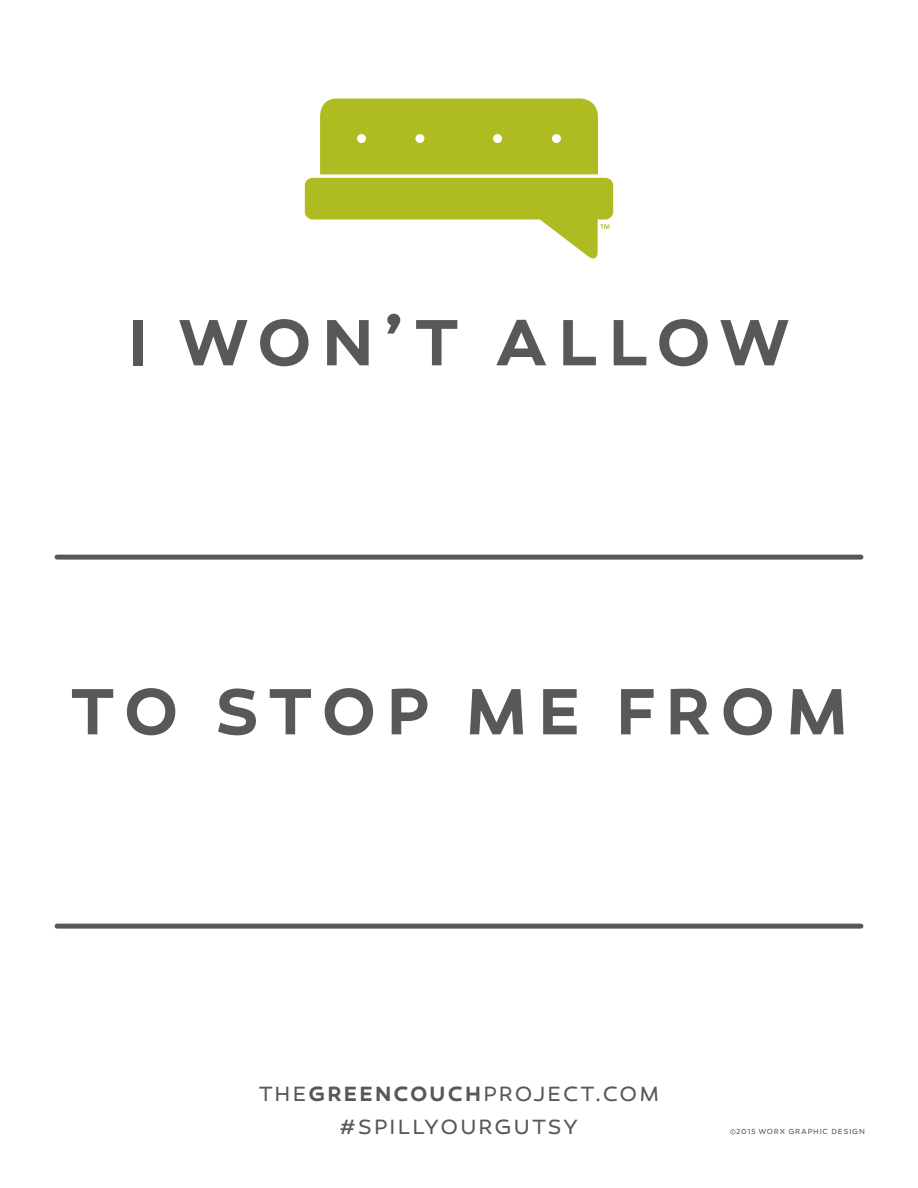
<style>
.page{position:relative;width:918px;height:1188px;background:#fff}
.page>*{position:absolute;margin:0;border:0;box-sizing:border-box;transform-origin:0 0}
.t1{font:600 66.6px "Canaro";letter-spacing:.145em;color:#57585a}
.t2{font:21px "Canaro";letter-spacing:.095em;color:#57585a}
.t3{font:7.5px "Canaro";letter-spacing:.105em;color:#57585a}
.s1{font-weight:600}
</style>
<div class="page">
<div style="left:57px;top:555px;width:804px;height:5px;background:#57585a"></div>
<div style="left:57px;top:924px;width:804px;height:5px;background:#57585a"></div>
<svg style="left:730px;top:1129px;width:6px;height:5px"></svg>
<svg style="left:305px;top:98px;width:308px;height:160px"></svg>
<p class="t1" style="left:128px;top:302px;width:663px">I WON’T ALLOW</p>
<p class="t1" style="left:70px;top:671px;width:779px">TO STOP ME FROM</p>
<p class="t2" style="left:259px;top:1082px;width:402px">THE<span class="s1">GREENCOUCH</span>PROJECT.COM</p>
<p class="t2" style="left:340px;top:1115px;width:240px">#SPILLYOURGUTSY</p>
<p class="t3" style="left:736px;top:1127px;width:130px">2015 WORX GRAPHIC DESIGN</p>
</div>
